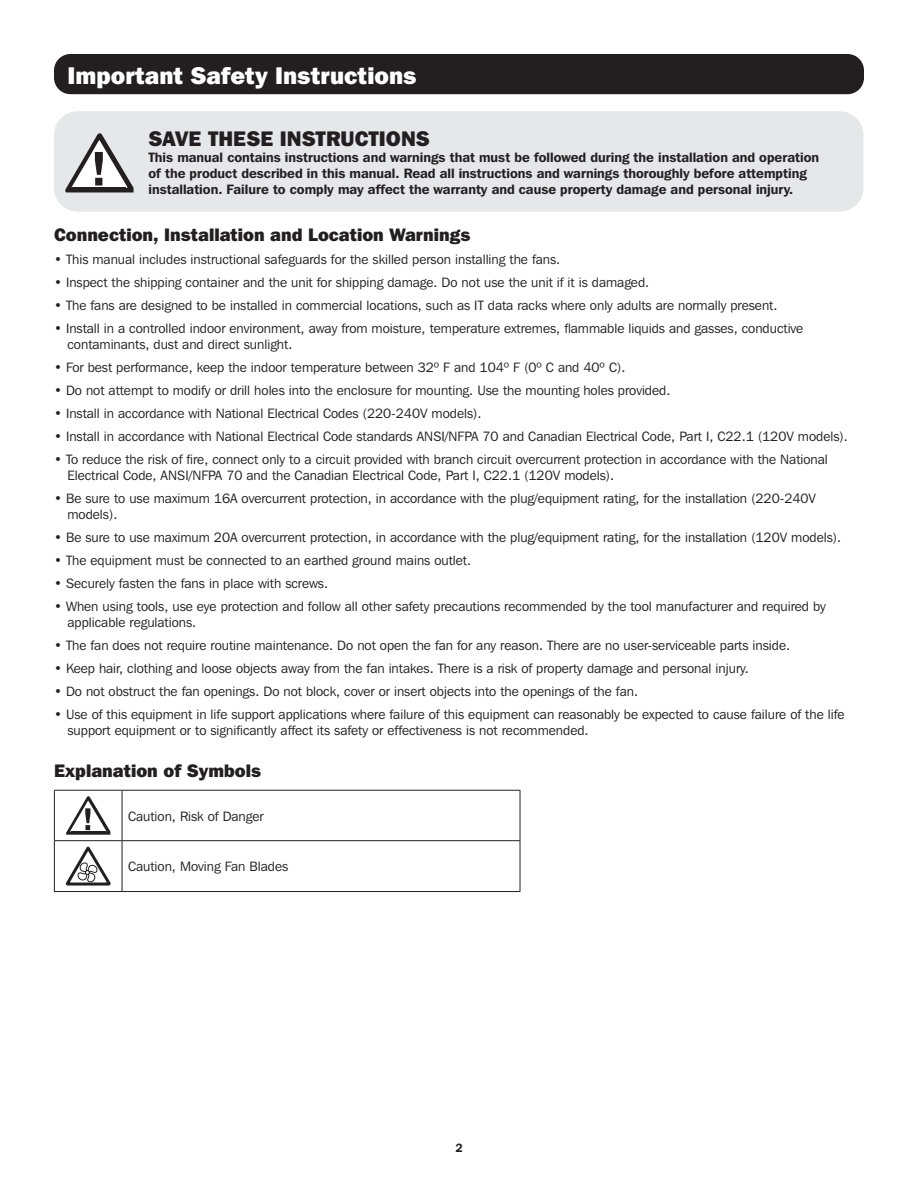
<style>
.page{position:relative;width:918px;height:1188px;background:#fff}
.page>*{position:absolute;margin:0;border:0;box-sizing:border-box;transform-origin:0 0}
.t1{font:800 24px "Franklin Gothic IT Cby BT";color:#fff}
.t2{font:800 21px "Franklin Gothic IT Cby BT";color:#231f20}
.t3{font:800 18px "Franklin Gothic IT Cby BT";color:#231f20}
.t4{font:13.5px/16.2px "Franklin Gothic IT Cby BT";color:#231f20}
.t5{font:600 13.5px/16.2px "Franklin Gothic IT Cby BT";color:#231f20}
.t6{font:600 12px "Franklin Gothic IT Cby BT";color:#231f20}
</style>
<div class="page">
<div style="left:54px;top:54px;width:810px;height:40px;background:#231f20;border-radius:16px"></div>
<div style="left:54px;top:111px;width:809px;height:101px;background:#e6e7e9;border-radius:24px"></div>
<hr style="left:54px;top:790px;width:68px;height:1px;background:#231f20">
<hr style="left:54px;top:791px;width:1px;height:49px;background:#231f20">
<hr style="left:122px;top:790px;width:398px;height:1px;background:#231f20">
<hr style="left:122px;top:791px;width:1px;height:49px;background:#231f20">
<hr style="left:520px;top:791px;width:1px;height:49px;background:#231f20">
<hr style="left:54px;top:840px;width:68px;height:1px;background:#231f20">
<hr style="left:54px;top:841px;width:1px;height:50px;background:#231f20">
<hr style="left:122px;top:840px;width:398px;height:1px;background:#231f20">
<hr style="left:122px;top:841px;width:1px;height:50px;background:#231f20">
<hr style="left:520px;top:841px;width:1px;height:50px;background:#231f20">
<hr style="left:54px;top:891px;width:68px;height:1px;background:#231f20">
<hr style="left:122px;top:891px;width:398px;height:1px;background:#231f20">
<svg style="left:66px;top:796px;width:44px;height:39px"></svg>
<svg style="left:66px;top:847px;width:45px;height:39px"></svg>
<svg style="left:65px;top:133px;width:69px;height:59px"></svg>
<p class="t1" style="left:68px;top:60px;width:351px">Important Safety Instructions</p>
<p class="t2" style="left:148px;top:125px;width:283px">SAVE THESE INSTRUCTIONS</p>
<p class="t5" style="left:148px;top:149px;width:672px">This manual contains instructions and warnings that must be followed during the installation and operation of the product described in this manual. Read all instructions and warnings thoroughly before attempting installation. Failure to comply may affect the warranty and cause property damage and personal injury.</p>
<p class="t3" style="left:54px;top:223px;width:418px">Connection, Installation and Location Warnings</p>
<p class="t4" style="left:54px;top:251px;width:508px">• This manual includes instructional safeguards for the skilled person installing the fans.</p>
<p class="t4" style="left:54px;top:274px;width:597px">• Inspect the shipping container and the unit for shipping damage. Do not use the unit if it is damaged.</p>
<p class="t4" style="left:54px;top:297px;width:725px">• The fans are designed to be installed in commercial locations, such as IT data racks where only adults are normally present.</p>
<p class="t4" style="left:68px;top:320px;width:737px;text-indent:-14px">• Install in a controlled indoor environment, away from moisture, temperature extremes, flammable liquids and gasses, conductive contaminants, dust and direct sunlight.</p>
<p class="t4" style="left:54px;top:359px;width:573px">• For best performance, keep the indoor temperature between 32º F and 104º F (0º C and 40º C).</p>
<p class="t4" style="left:54px;top:382px;width:618px">• Do not attempt to modify or drill holes into the enclosure for mounting. Use the mounting holes provided.</p>
<p class="t4" style="left:54px;top:405px;width:429px">• Install in accordance with National Electrical Codes (220-240V models).</p>
<p class="t4" style="left:54px;top:428px;width:795px">• Install in accordance with National Electrical Code standards ANSI/NFPA 70 and Canadian Electrical Code, Part I, C22.1 (120V models).</p>
<p class="t4" style="left:68px;top:451px;width:762px;text-indent:-14px">• To reduce the risk of fire, connect only to a circuit provided with branch circuit overcurrent protection in accordance with the National<br>Electrical Code, ANSI/NFPA 70 and the Canadian Electrical Code, Part I, C22.1 (120V models).</p>
<p class="t4" style="left:68px;top:490px;width:750px;text-indent:-14px">• Be sure to use maximum 16A overcurrent protection, in accordance with the plug/equipment rating, for the installation (220-240V models).</p>
<p class="t4" style="left:54px;top:529px;width:789px">• Be sure to use maximum 20A overcurrent protection, in accordance with the plug/equipment rating, for the installation (120V models).</p>
<p class="t4" style="left:54px;top:552px;width:419px">• The equipment must be connected to an earthed ground mains outlet.</p>
<p class="t4" style="left:54px;top:575px;width:276px">• Securely fasten the fans in place with screws.</p>
<p class="t4" style="left:68px;top:598px;width:760px;text-indent:-14px">• When using tools, use eye protection and follow all other safety precautions recommended by the tool manufacturer and required by applicable regulations.</p>
<p class="t4" style="left:54px;top:637px;width:738px">• The fan does not require routine maintenance. Do not open the fan for any reason. There are no user-serviceable parts inside.</p>
<p class="t4" style="left:54px;top:660px;width:696px">• Keep hair, clothing and loose objects away from the fan intakes. There is a risk of property damage and personal injury.</p>
<p class="t4" style="left:54px;top:683px;width:586px">• Do not obstruct the fan openings. Do not block, cover or insert objects into the openings of the fan.</p>
<p class="t4" style="left:68px;top:706px;width:779px;text-indent:-14px">• Use of this equipment in life support applications where failure of this equipment can reasonably be expected to cause failure of the life support equipment or to significantly affect its safety or effectiveness is not recommended.</p>
<p class="t3" style="left:54px;top:759px;width:209px">Explanation of Symbols</p>
<p class="t4" style="left:128px;top:808px;width:137px">Caution, Risk of Danger</p>
<p class="t4" style="left:128px;top:858px;width:162px">Caution, Moving Fan Blades</p>
<p class="t6" style="left:455px;top:1141px;width:9px">2</p>
</div>
